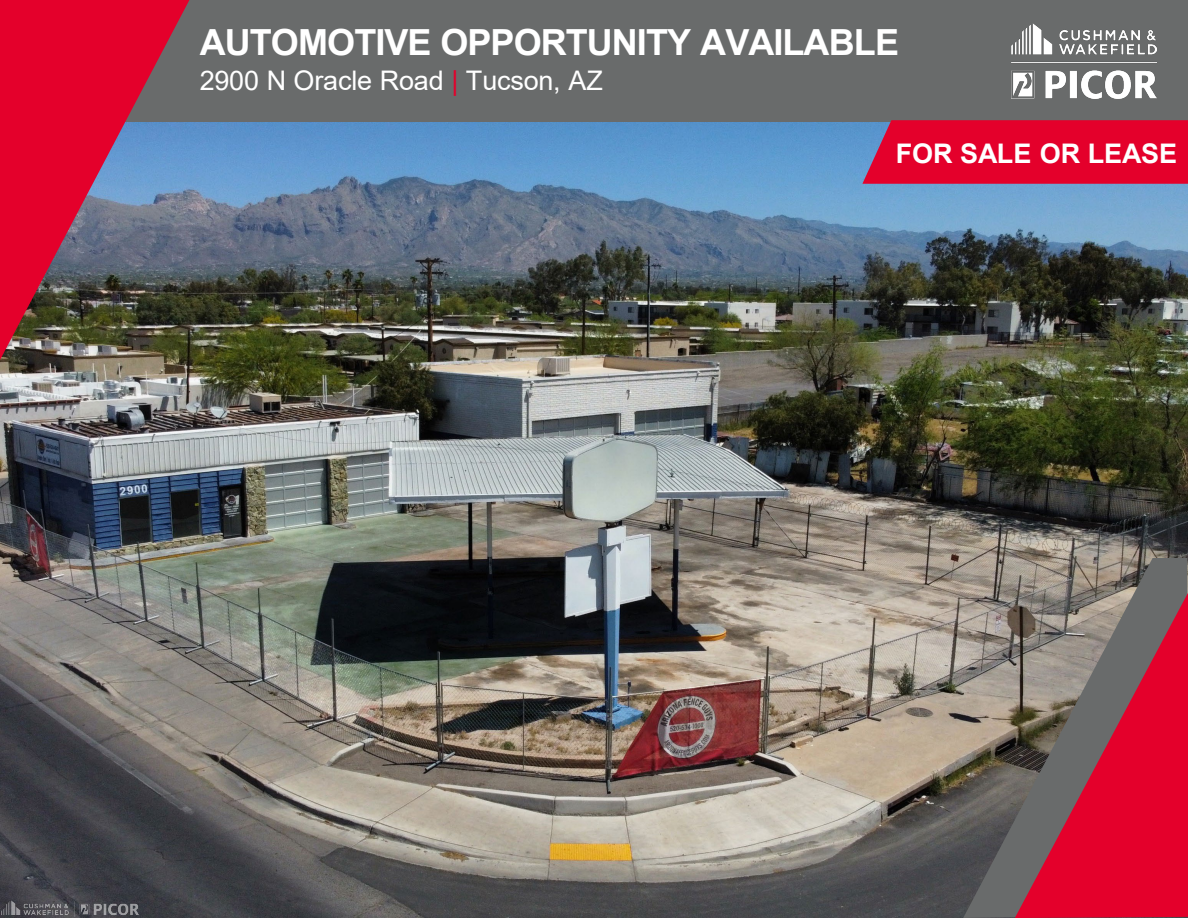
<style>
.page{position:relative;width:1188px;height:918px;background:#fff}
.page>*{position:absolute;margin:0;border:0;box-sizing:border-box;transform-origin:0 0}
.t1{font:700 36px "Arial";letter-spacing:-.025em;color:#fff}
.t2{font:27px "Arial";letter-spacing:-.01em;color:#fff}
.t3{font:700 27px "Arial";color:#fff}
.s1{color:#e4002b}
</style>
<div class="page">
<img style="left:0;top:122px;width:1188px;height:796px">
<div style="left:0;top:0;width:1188px;height:122px;background:#696b6b"></div>
<svg style="left:0;top:0;width:189px;height:360px;background:#a0344e"></svg>
<svg style="left:963px;top:558px;width:225px;height:360px;background:#807a72"></svg>
<svg style="left:1015px;top:593px;width:173px;height:325px;background:#ac394c"></svg>
<svg style="left:862px;top:120px;width:326px;height:64px;background:#dc0733"></svg>
<img style="left:0;top:900px;width:140px;height:18px">
<p class="t1" style="left:200px;top:17px;width:701px">AUTOMOTIVE OPPORTUNITY AVAILABLE</p>
<p class="t2" style="left:200px;top:62px;width:405px">2900 N Oracle Road <span class="s1">|</span> Tucson, AZ</p>
<p class="t3" style="left:896px;top:134px;width:283px">FOR SALE OR LEASE</p>
</div>
